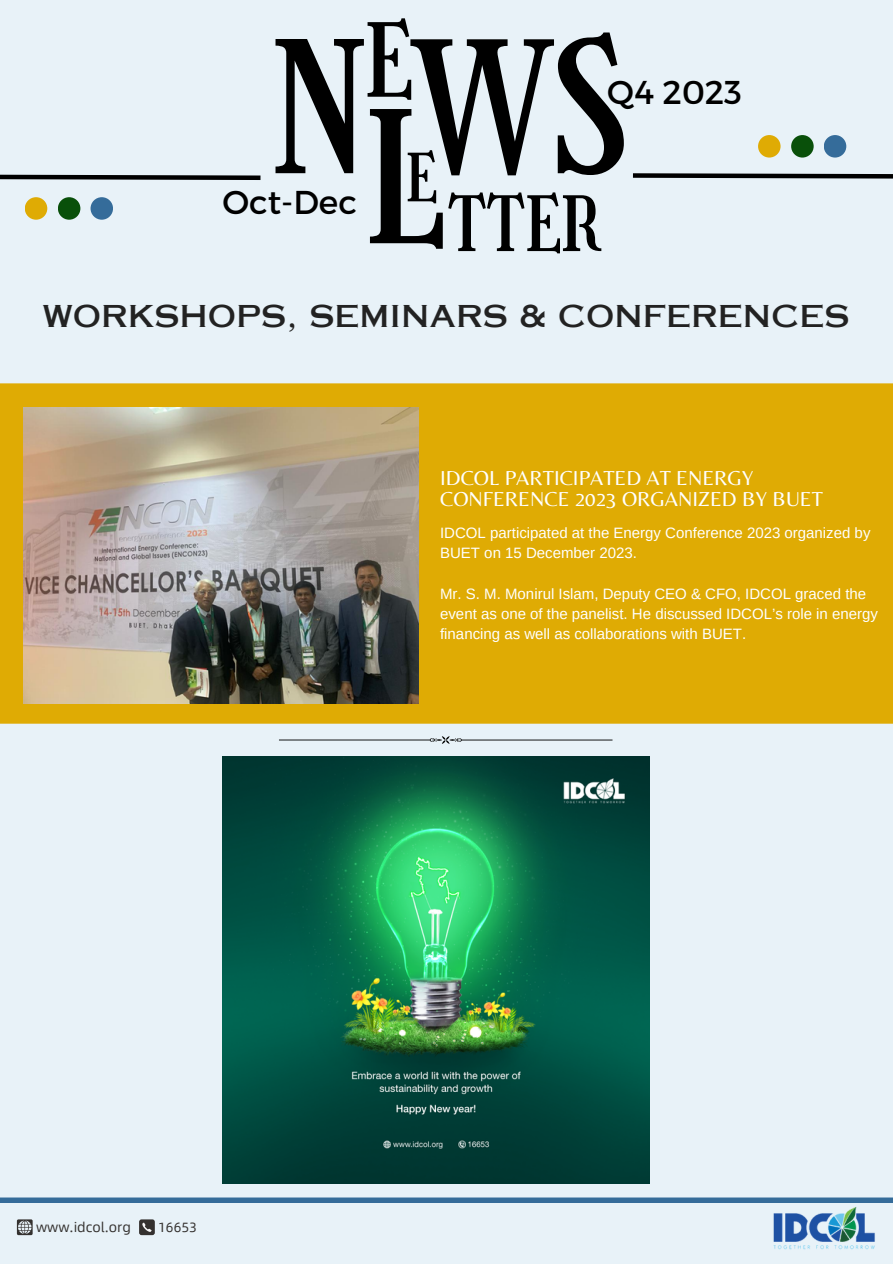
<style>
.page{position:relative;width:893px;height:1264px;background:#fff}
.page>*{position:absolute;margin:0;border:0;box-sizing:border-box;transform-origin:0 0}
.t1{font:178.8px "Girassol";color:#000}
.t2{font:178.5px "Girassol";color:#000}
.t3{font:99.45px "Girassol";color:#000}
.t4{font:74.4px "Girassol";color:#000}
.t5{font:64.8px "Girassol";color:#000}
.t6{font:33px "Montserrat";color:#000}
.t7{font:30px "Copperplate Gothic LT Pro 31 AB";color:#222}
.t8{font:21px/20.2px "Belleza";color:#fff}
.t9{font:15px/20.2px "Arimo";color:#fff}
.t10{font:13.5px "Alibaba Sans";color:#34312f}
.s1{font-size:178.8px}
</style>
<div class="page">
<div style="left:0;top:0;width:892px;height:1263px;background:#e8f2f8"></div>
<svg style="left:0;top:174px;width:261px;height:6px"></svg>
<svg style="left:633px;top:173px;width:259px;height:6px"></svg>
<div style="left:0;top:383px;width:892px;height:340px;background:#dfab04"></div>
<div style="left:758px;top:135px;width:22px;height:22px;background:#dfab04;border-radius:50%"></div>
<div style="left:791px;top:135px;width:22px;height:22px;background:#09500a;border-radius:50%"></div>
<div style="left:823px;top:135px;width:23px;height:22px;background:#356c9a;border-radius:50%"></div>
<div style="left:25px;top:197px;width:22px;height:23px;background:#dfab04;border-radius:50%"></div>
<div style="left:58px;top:197px;width:22px;height:23px;background:#09500a;border-radius:50%"></div>
<div style="left:90px;top:197px;width:23px;height:23px;background:#356c9a;border-radius:50%"></div>
<img style="left:773px;top:1207px;width:102px;height:43px">
<svg style="left:279px;top:736px;width:333px;height:8px"></svg>
<div style="left:0;top:1197px;width:892px;height:6px;background:#356c9a"></div>
<svg style="left:17px;top:1219px;width:16px;height:16px"></svg>
<div style="left:139px;top:1219px;width:16px;height:16px;background:#34312f;border-radius:2px"></div>
<svg style="left:142px;top:1222px;width:10px;height:9px"></svg>
<img style="left:24px;top:407px;width:395px;height:296px">
<img style="left:222px;top:756px;width:428px;height:427px">
<p class="t3" style="left:364px;top:3px;width:50px">E</p>
<p class="t1" style="left:364px;top:74px;width:82px">L</p>
<p class="t2" style="left:274px;top:5px;width:355px"><span class="s1">N</span>WS</p>
<p class="t6" style="left:607px;top:71px;width:136px">Q4 2023</p>
<p class="t5" style="left:406px;top:140px;width:33px">E</p>
<p class="t6" style="left:222px;top:181px;width:136px">Oct-Dec</p>
<p class="t4" style="left:447px;top:181px;width:154px">TTER</p>
<p class="t7" style="left:43px;top:305px;width:808px">WORKSHOPS, SEMINARS &amp; CONFERENCES</p>
<p class="t8" style="left:440px;top:468px;width:384px">IDCOL PARTICIPATED AT ENERGY<br>CONFERENCE 2023 ORGANIZED BY BUET</p>
<p class="t10" style="left:36px;top:1215px;width:96px">www.idcol.org</p>
<p class="t10" style="left:158px;top:1215px;width:40px">16653</p>
<p class="t9" style="left:440px;top:522px;width:432px">IDCOL participated at the Energy Conference 2023 organized by<br>BUET on 15 December 2023.</p>
<p class="t9" style="left:440px;top:583px;width:439px">Mr. S. M. Monirul Islam, Deputy CEO &amp; CFO, IDCOL graced the event as one of the panelist. He discussed IDCOL’s role in energy financing as well as collaborations with BUET.</p>
</div>
